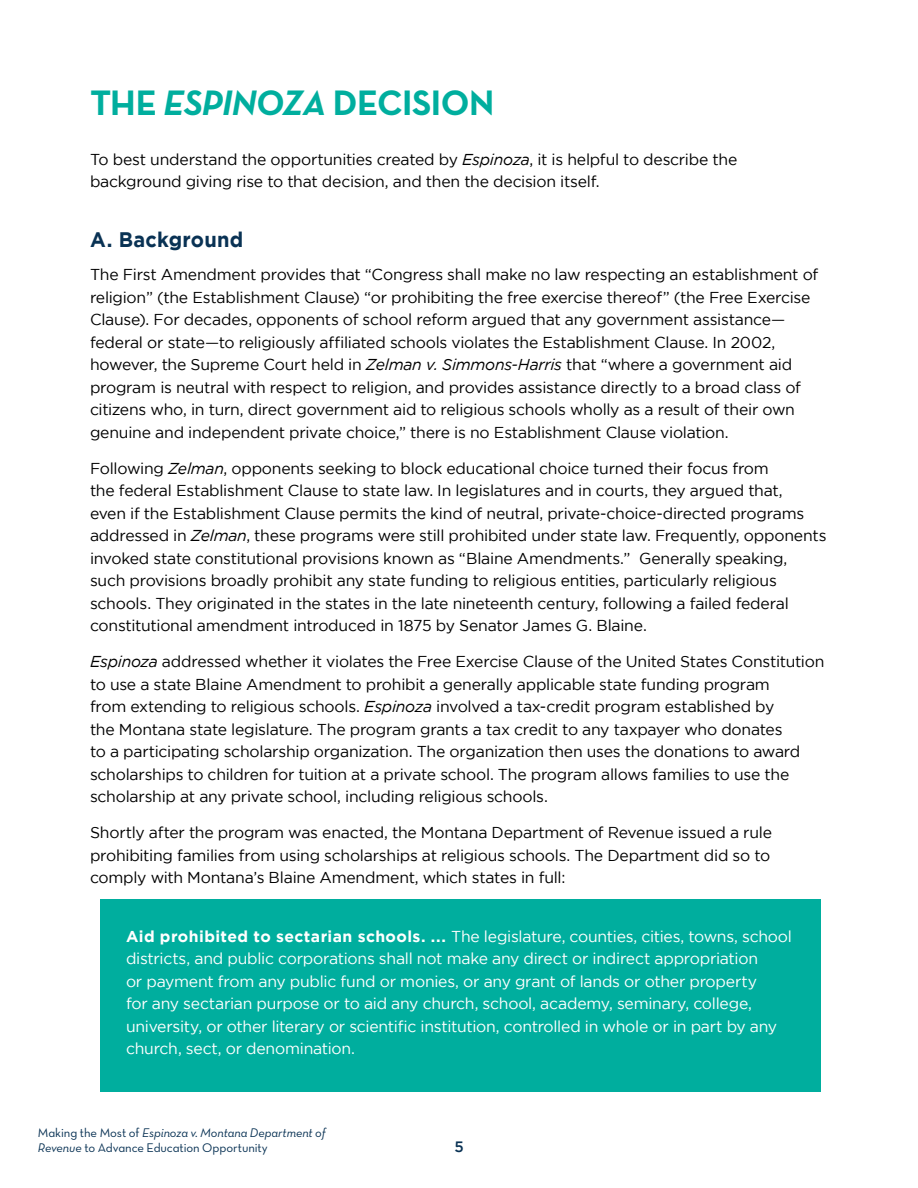
<style>
.page{position:relative;width:918px;height:1188px;background:#fff}
.page>*{position:absolute;margin:0;border:0;box-sizing:border-box;transform-origin:0 0}
.t1{font:36px "Neutra Text Bold Alt";letter-spacing:-.015em;color:#00ae9e}
.t2{font:700 21px "Gotham";letter-spacing:.01em;color:#093254;scale:.95 1}
.t3{font:15.75px/22.5px "Gotham";letter-spacing:-.015em;color:#000}
.t4{font:15.75px/22.5px "Gotham";letter-spacing:-.015em;color:#fff}
.t5{font:500 15px "Gotham";color:#093254}
.t6{font:12.75px "Neutra Text Book Italic Alt";letter-spacing:-.01em;color:#093254}
.t7{font:12.75px "Neutra Text Book Alt";letter-spacing:-.01em;color:#093254}
.s1{font-family:"Neutra Text Bold Italic Alt"}
.s2{font-style:italic}
.s3{font-weight:700}
.s4{font-family:"Neutra Text Book Alt"}
.s5{font-family:"Neutra Text Book Italic Alt"}
</style>
<div class="page">
<div style="left:101px;top:899px;width:720px;height:193px;background:#00ae9e"></div>
<h1 class="t1" style="left:90px;top:80px;width:406px">THE <span class="s1">ESPINOZA</span> DECISION</h1>
<p class="t3" style="left:90px;top:148px;width:649px">To best understand the opportunities created by <span class="s2">Espinoza</span>, it is helpful to describe the background giving rise to that decision, and then the decision itself.</p>
<h2 class="t2" style="left:90px;top:228px;width:163px">A. Background</h2>
<p class="t3" style="left:90px;top:263px;width:730px">The First Amendment provides that “Congress shall make no law respecting an establishment of religion” (the Establishment Clause) “or prohibiting the free exercise thereof” (the Free Exercise Clause). For decades, opponents of school reform argued that any government assistance— federal or state—to religiously affiliated schools violates the Establishment Clause. In 2002, however, the Supreme Court held in <span class="s2">Zelman v. Simmons-Harris</span> that “where a government aid program is neutral with respect to religion, and provides assistance directly to a broad class of citizens who, in turn, direct government aid to religious schools wholly as a result of their own genuine and independent private choice,” there is no Establishment Clause violation.</p>
<p class="t3" style="left:90px;top:457px;width:738px">Following <span class="s2">Zelman</span>, opponents seeking to block educational choice turned their focus from<br>the federal Establishment Clause to state law. In legislatures and in courts, they argued that,<br>even if the Establishment Clause permits the kind of neutral, private-choice-directed programs addressed in <span class="s2">Zelman</span>, these programs were still prohibited under state law. Frequently, opponents invoked state constitutional provisions known as “Blaine Amendments.” Generally speaking, such provisions broadly prohibit any state funding to religious entities, particularly religious schools. They originated in the states in the late nineteenth century, following a failed federal constitutional amendment introduced in 1875 by Senator James G. Blaine.</p>
<p class="t3" style="left:90px;top:650px;width:736px"><span class="s2">Espinoza</span> addressed whether it violates the Free Exercise Clause of the United States Constitution to use a state Blaine Amendment to prohibit a generally applicable state funding program<br>from extending to religious schools. <span class="s2">Espinoza</span> involved a tax-credit program established by<br>the Montana state legislature. The program grants a tax credit to any taxpayer who donates<br>to a participating scholarship organization. The organization then uses the donations to award scholarships to children for tuition at a private school. The program allows families to use the scholarship at any private school, including religious schools.</p>
<p class="t3" style="left:90px;top:821px;width:684px;text-align:justify">Shortly after the program was enacted, the Montana Department of Revenue issued a rule prohibiting families from using scholarships at religious schools. The Department did so to comply with Montana’s Blaine Amendment, which states in full:</p>
<p class="t4" style="left:126px;top:925px;width:667px"><span class="s3">Aid prohibited to sectarian schools. ...</span> The legislature, counties, cities, towns, school districts, and public corporations shall not make any direct or indirect appropriation<br>or payment from any public fund or monies, or any grant of lands or other property<br>for any sectarian purpose or to aid any church, school, academy, seminary, college, university, or other literary or scientific institution, controlled in whole or in part by any church, sect, or denomination.</p>
<p class="t6" style="left:38px;top:1125px;width:289px"><span class="s4">Making the Most of</span> Espinoza v. Montana Department of</p>
<p class="t7" style="left:38px;top:1140px;width:231px"><span class="s5">Revenue</span> to Advance Education Opportunity</p>
<p class="t5" style="left:454px;top:1138px;width:11px">5</p>
</div>
